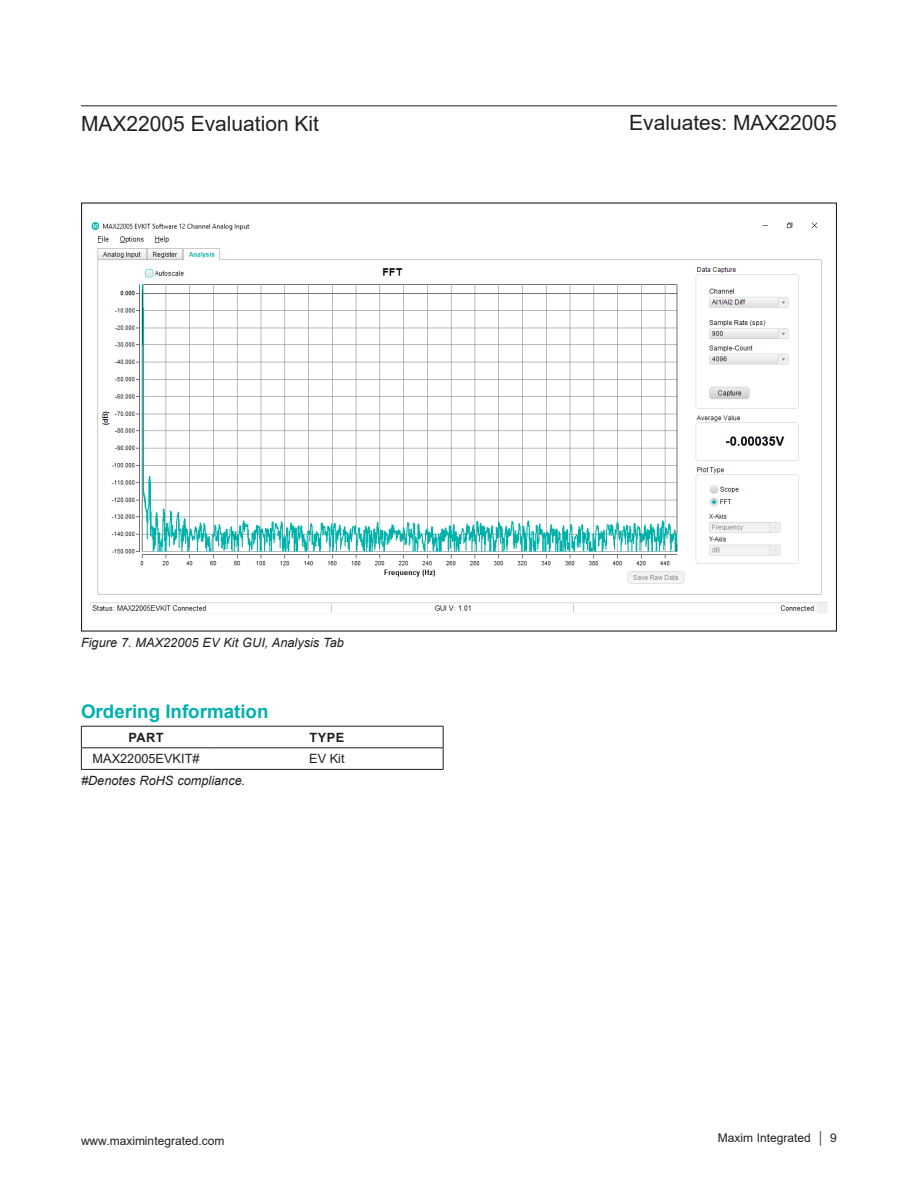
<style>
.page{position:relative;width:918px;height:1188px;background:#fff}
.page>*{position:absolute;margin:0;border:0;box-sizing:border-box;transform-origin:0 0}
.t1{font:21px "Arial";color:#231f20}
.H1{font:700 18.75px "Arial";color:#00b1b0}
.Caption_-_Figures{font:italic 12.75px "Arial";color:#231f20}
.Caption{font:italic 12.75px "Arial";color:#231f20}
.t2{font:12.75px "Arial";color:#231f20}
.t3{font:700 12.75px "Arial";letter-spacing:.035em;color:#231f20}
.t4{font:12px "Arial";color:#231f20}
</style>
<div class="page">
<hr style="left:81px;top:105px;width:756px;height:1px;background:#231f20">
<hr style="left:81px;top:726px;width:130px;height:1px;background:#231f20">
<hr style="left:211px;top:726px;width:233px;height:1px;background:#231f20">
<hr style="left:81px;top:747px;width:130px;height:1px;background:#231f20">
<svg style="left:81px;top:727px;width:1px;height:42px"></svg>
<hr style="left:211px;top:747px;width:233px;height:1px;background:#231f20">
<svg style="left:443px;top:727px;width:1px;height:42px"></svg>
<hr style="left:81px;top:769px;width:130px;height:1px;background:#231f20">
<hr style="left:211px;top:769px;width:233px;height:1px;background:#231f20">
<img style="left:90px;top:222px;width:738px;height:391px">
<h1 class="t1" style="left:81px;top:109px;width:240px">MAX22005 Evaluation Kit</h1>
<h1 class="t1" style="left:629px;top:108px;width:209px">Evaluates: MAX22005</h1>
<p class="Caption_-_Figures" style="left:81px;top:634px;width:265px">Figure 7. MAX22005 EV Kit GUI, Analysis Tab</p>
<p class="H1" style="left:81px;top:698px;width:189px">Ordering Information</p>
<p class="t3" style="left:129px;top:728px;width:37px">PART</p>
<p class="t3" style="left:310px;top:728px;width:36px">TYPE</p>
<p class="t2" style="left:93px;top:750px;width:109px">MAX22005EVKIT#</p>
<p class="t2" style="left:309px;top:750px;width:37px">EV Kit</p>
<p class="Caption" style="left:81px;top:773px;width:166px">#Denotes RoHS compliance.</p>
<p class="t4" style="left:81px;top:1132px;width:145px">www.maximintegrated.com</p>
<p class="t4" style="left:718px;top:1129px;width:121px">Maxim Integrated │ 9</p>
</div>
